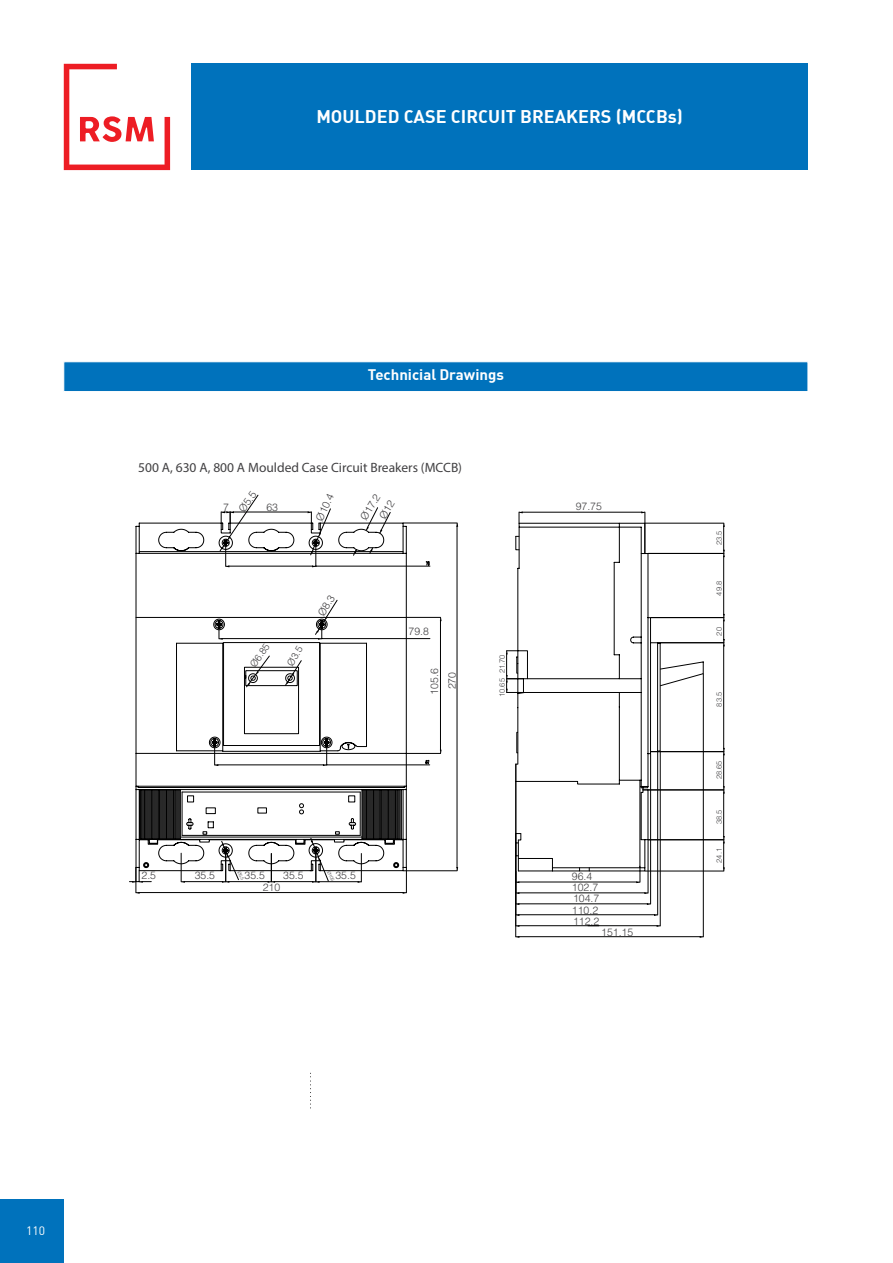
<style>
.page{position:relative;width:893px;height:1263px;background:#fff}
.page>*{position:absolute;margin:0;border:0;box-sizing:border-box;transform-origin:0 0}
.t1{font:700 18px "Adi Haus";color:#fff}
.t2{font:700 15px "Adi Haus";color:#fff}
.t3{font:13.5px "Myriad Pro";color:#414042}
.t4{font:12px "Adi Haus";color:#fff}
.t5{font:10.5px/11.1px "Helvetica Light Normal Tr";color:#414042;text-align:right}
.t6{font:9.75px "Helvetica Light Normal Tr";color:#414042}
.t7{font:7.5px "Helvetica Light Normal Tr";color:#414042}
.t8{font:4.5px "Helvetica Light Normal Tr";color:#414042}
</style>
<div class="page">
<div style="left:0;top:1199px;width:64px;height:64px;background:#0072bc"></div>
<svg style="left:64px;top:64px;width:106px;height:106px"></svg>
<div style="left:191px;top:64px;width:617px;height:106px;background:#0072bc"></div>
<svg style="left:310px;top:1073px;width:1px;height:36px"></svg>
<div style="left:63px;top:361px;width:745px;height:31px;background:#0072bc;border:1px solid #fff"></div>
<svg style="left:136px;top:523px;width:271px;height:370px"></svg>
<hr style="left:184px;top:881px;width:38px;height:1px;background:#000">
<svg style="left:181px;top:871px;width:4px;height:11px"></svg>
<hr style="left:319px;top:881px;width:39px;height:1px;background:#000">
<svg style="left:358px;top:871px;width:4px;height:12px"></svg>
<svg style="left:143px;top:523px;width:314px;height:348px"></svg>
<svg style="left:129px;top:868px;width:22px;height:14px"></svg>
<hr style="left:407px;top:617px;width:34px;height:1px;background:#000">
<hr style="left:407px;top:753px;width:34px;height:1px;background:#000">
<hr style="left:440px;top:621px;width:1px;height:129px;background:#000">
<svg style="left:246px;top:655px;width:56px;height:32px"></svg>
<svg style="left:353px;top:507px;width:77px;height:58px"></svg>
<svg style="left:219px;top:495px;width:112px;height:72px"></svg>
<svg style="left:219px;top:838px;width:110px;height:45px"></svg>
<hr style="left:515px;top:834px;width:1px;height:103px;background:#000">
<hr style="left:703px;top:674px;width:1px;height:263px;background:#000">
<hr style="left:519px;top:936px;width:181px;height:1px;background:#000">
<svg style="left:506px;top:511px;width:219px;height:416px"></svg>
<h1 class="t1" style="left:316px;top:105px;width:368px">MOULDED CASE CIRCUIT BREAKERS (MCCBs)</h1>
<h2 class="t2" style="left:368px;top:365px;width:138px">Technicial Drawings</h2>
<p class="t3" style="left:138px;top:459px;width:325px">500 A, 630 A, 800 A Moulded Case Circuit Breakers (MCCB)</p>
<p class="t5" style="left:223px;top:502px;width:7px">7</p>
<p class="t5" style="left:236px;top:507px;width:24px;rotate:-55deg">Ø5.5</p>
<p class="t5" style="left:314px;top:517px;width:30px;rotate:-65deg">Ø10.4</p>
<p class="t5" style="left:266px;top:502px;width:13px">63</p>
<p class="t5" style="left:356px;top:515px;width:32px;line-height:15.5px;rotate:-59deg">Ø17.2<br>Ø12</p>
<p class="t6" style="left:247px;top:662px;width:28px;rotate:-55deg">Ø6.85</p>
<p class="t6" style="left:284px;top:662px;width:23px;rotate:-59deg">Ø3.5</p>
<p class="t5" style="left:316px;top:612px;width:24px;rotate:-59deg">Ø8.3</p>
<p class="t5" style="left:409px;top:626px;width:22px">79.8</p>
<p class="t5" style="left:426px;top:694px;width:28px;line-height:17.4px;text-align:center;rotate:-90deg">105.6<br>270</p>
<p class="t7" style="left:497px;top:673px;width:20px;rotate:-90deg">21.70</p>
<p class="t7" style="left:497px;top:697px;width:20px;rotate:-90deg">10.65</p>
<p class="t5" style="left:576px;top:501px;width:28px">97.75</p>
<p class="t8" style="left:241px;top:870px;width:11px;rotate:65deg">Ø5,5</p>
<p class="t8" style="left:331px;top:870px;width:12px;rotate:65deg">Ø10,5</p>
<p class="t5" style="left:142px;top:870px;width:16px">2.5</p>
<p class="t5" style="left:195px;top:870px;width:22px">35.5</p>
<p class="t5" style="left:245px;top:870px;width:22px">35.5</p>
<p class="t5" style="left:283px;top:870px;width:22px">35.5</p>
<p class="t5" style="left:335px;top:870px;width:22px">35.5</p>
<p class="t5" style="left:263px;top:881px;width:19px">210</p>
<p class="t5" style="left:572px;top:871px;width:29px;text-align:left">96.4<br>102.7<br>104.7<br>110.2<br>112.2</p>
<p class="t5" style="left:601px;top:926px;width:34px">151.15</p>
<p class="t7" style="left:715px;top:545px;width:16px;rotate:-90deg">23.5</p>
<p class="t7" style="left:715px;top:595px;width:16px;rotate:-90deg">49.8</p>
<p class="t7" style="left:715px;top:635px;width:10px;rotate:-90deg">20</p>
<p class="t7" style="left:715px;top:707px;width:16px;rotate:-90deg">83.5</p>
<p class="t7" style="left:715px;top:779px;width:20px;rotate:-90deg">28.65</p>
<p class="t7" style="left:715px;top:824px;width:16px;rotate:-90deg">38.5</p>
<p class="t7" style="left:715px;top:863px;width:16px;rotate:-90deg">24.1</p>
<p class="t4" style="left:26px;top:1223px;width:21px">110</p>
</div>
